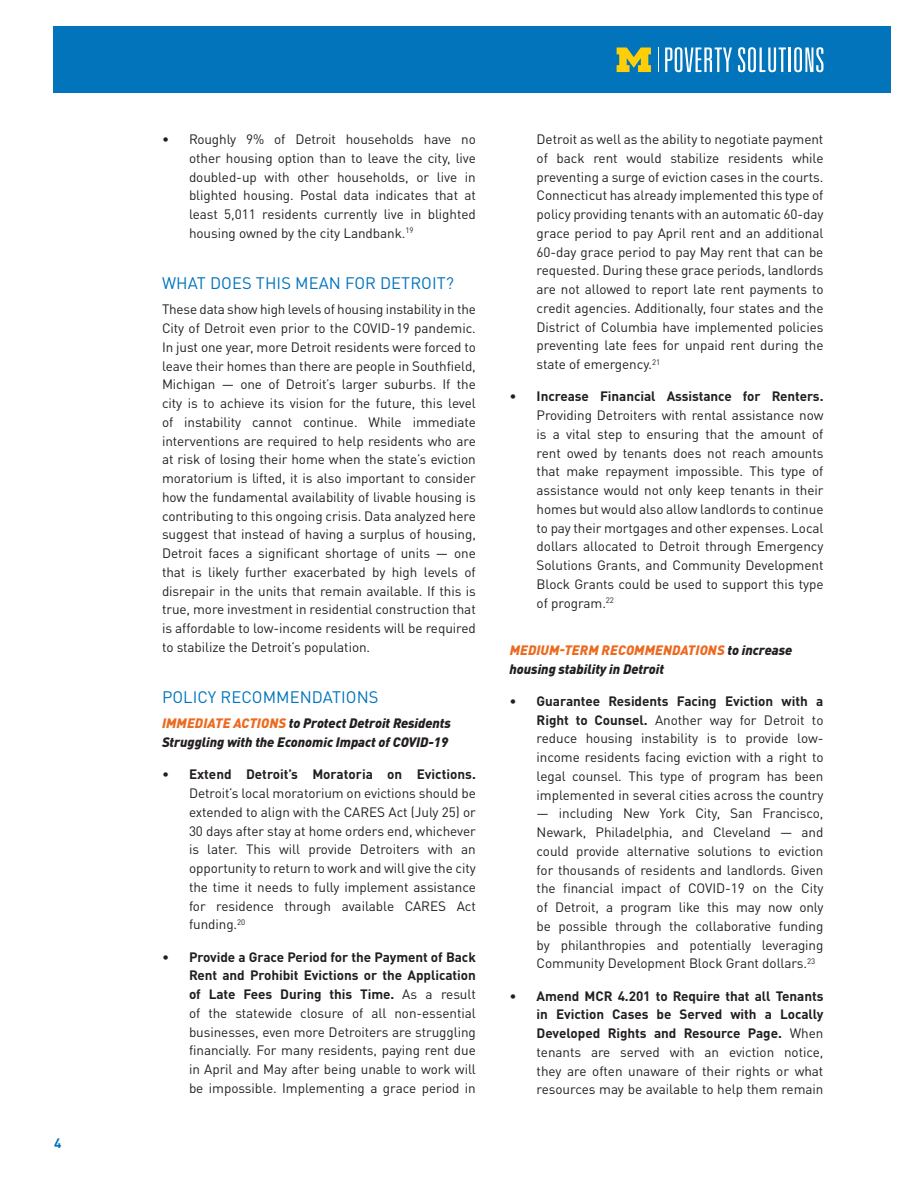
<style>
.page{position:relative;width:918px;height:1188px;background:#fff}
.page>*{position:absolute;margin:0;border:0;box-sizing:border-box;transform-origin:0 0}
.Body_Text{font:16.5px "DINOT";letter-spacing:.005em;color:#0174bc}
.Body_Text-2{font:13.5px/18.8px "DINOT";letter-spacing:-.005em;color:#231f20;text-align:justify}
.Body_Text-3{font:italic 900 13.5px/18.8px "DINOT";letter-spacing:-.005em;color:#231f20}
.t1{font:700 13.5px "DINOT";color:#0174bc}
.s1{color:#ec6a20}
.s2{font-weight:700}
</style>
<div class="page">
<div style="left:54px;top:27px;width:837px;height:66px;background:#0174bc"></div>
<svg style="left:658px;top:48px;width:1px;height:24px"></svg>
<svg style="left:617px;top:48px;width:34px;height:24px"></svg>
<svg style="left:665px;top:47px;width:67px;height:25px"></svg>
<svg style="left:738px;top:47px;width:48px;height:25px"></svg>
<hr style="left:788px;top:48px;width:3px;height:24px;background:#fff">
<svg style="left:794px;top:47px;width:30px;height:25px"></svg>
<p class="t1" style="left:54px;top:1134px;width:9px">4</p>
<p class="Body_Text-2" style="left:189px;top:130px;width:288px;text-indent:-27px">• Roughly 9% of Detroit households have no other housing option than to leave the city, live doubled-up with other households, or live in blighted housing. Postal data indicates that at least 5,011 residents currently live in blighted housing owned by the city Landbank.<sup>19</sup></p>
<p class="Body_Text" style="left:162px;top:273px;width:293px">WHAT DOES THIS MEAN FOR DETROIT?</p>
<p class="Body_Text-2" style="left:162px;top:300px;width:315px">These data show high levels of housing instability in the City of Detroit even prior to the COVID-19 pandemic.<br>In just one year, more Detroit residents were forced to leave their homes than there are people in Southfield, Michigan — one of Detroit’s larger suburbs. If the city is to achieve its vision for the future, this level of instability cannot continue. While immediate interventions are required to help residents who are at risk of losing their home when the state’s eviction moratorium is lifted, it is also important to consider how the fundamental availability of livable housing is contributing to this ongoing crisis. Data analyzed here suggest that instead of having a surplus of housing, Detroit faces a significant shortage of units — one that is likely further exacerbated by high levels of disrepair in the units that remain available. If this is true, more investment in residential construction that is affordable to low-income residents will be required to stabilize the Detroit’s population.</p>
<p class="Body_Text" style="left:162px;top:687px;width:218px">POLICY RECOMMENDATIONS</p>
<p class="Body_Text-3" style="left:162px;top:714px;width:291px"><span class="s1">IMMEDIATE ACTIONS</span> to Protect Detroit Residents<br>Struggling with the Economic Impact of COVID-19</p>
<p class="Body_Text-2" style="left:189px;top:765px;width:288px;text-indent:-27px">• <span class="s2">Extend Detroit’s Moratoria on Evictions.<br></span>Detroit’s local moratorium on evictions should be extended to align with the CARES Act (July 25) or 30 days after stay at home orders end, whichever is later. This will provide Detroiters with an opportunity to return to work and will give the city the time it needs to fully implement assistance for residence through available CARES Act funding.<sup>20</sup></p>
<p class="Body_Text-2" style="left:189px;top:947px;width:288px;text-indent:-27px">• <span class="s2">Provide a Grace Period for the Payment of Back Rent and Prohibit Evictions or the Application of Late Fees During this Time.</span> As a result of the statewide closure of all non-essential businesses, even more Detroiters are struggling financially. For many residents, paying rent due in April and May after being unable to work will be impossible. Implementing a grace period in</p>
<p class="Body_Text-2" style="left:537px;top:130px;width:288px">Detroit as well as the ability to negotiate payment of back rent would stabilize residents while preventing a surge of eviction cases in the courts.<br>Connecticut has already implemented this type of policy providing tenants with an automatic 60-day grace period to pay April rent and an additional 60-day grace period to pay May rent that can be requested. During these grace periods, landlords are not allowed to report late rent payments to credit agencies. Additionally, four states and the District of Columbia have implemented policies preventing late fees for unpaid rent during the state of emergency.<sup>21</sup></p>
<p class="Body_Text-2" style="left:537px;top:387px;width:288px;text-indent:-27px">• <span class="s2">Increase Financial Assistance for Renters.<br></span>Providing Detroiters with rental assistance now is a vital step to ensuring that the amount of rent owed by tenants does not reach amounts that make repayment impossible. This type of assistance would not only keep tenants in their homes but would also allow landlords to continue to pay their mortgages and other expenses. Local dollars allocated to Detroit through Emergency Solutions Grants, and Community Development Block Grants could be used to support this type of program.<sup>22</sup></p>
<p class="Body_Text-3" style="left:510px;top:640px;width:284px"><span class="s1">MEDIUM-TERM RECOMMENDATIONS</span> to increase housing stability in Detroit</p>
<p class="Body_Text-2" style="left:537px;top:692px;width:288px;text-indent:-27px">• <span class="s2">Guarantee Residents Facing Eviction with a Right to Counsel.</span> Another way for Detroit to reduce housing instability is to provide low&shy;income residents facing eviction with a right to legal counsel. This type of program has been implemented in several cities across the country</p>
<p class="Body_Text-2" style="left:537px;top:804px;width:288px">— including New York City, San Francisco, Newark, Philadelphia, and Cleveland — and could provide alternative solutions to eviction for thousands of residents and landlords. Given the financial impact of COVID-19 on the City of Detroit, a program like this may now only be possible through the collaborative funding by philanthropies and potentially leveraging Community Development Block Grant dollars.<sup>23</sup></p>
<p class="Body_Text-2" style="left:537px;top:986px;width:288px;text-indent:-27px">• <span class="s2">Amend MCR 4.201 to Require that all Tenants in Eviction Cases be Served with a Locally Developed Rights and Resource Page.</span> When tenants are served with an eviction notice, they are often unaware of their rights or what resources may be available to help them remain</p>
</div>
